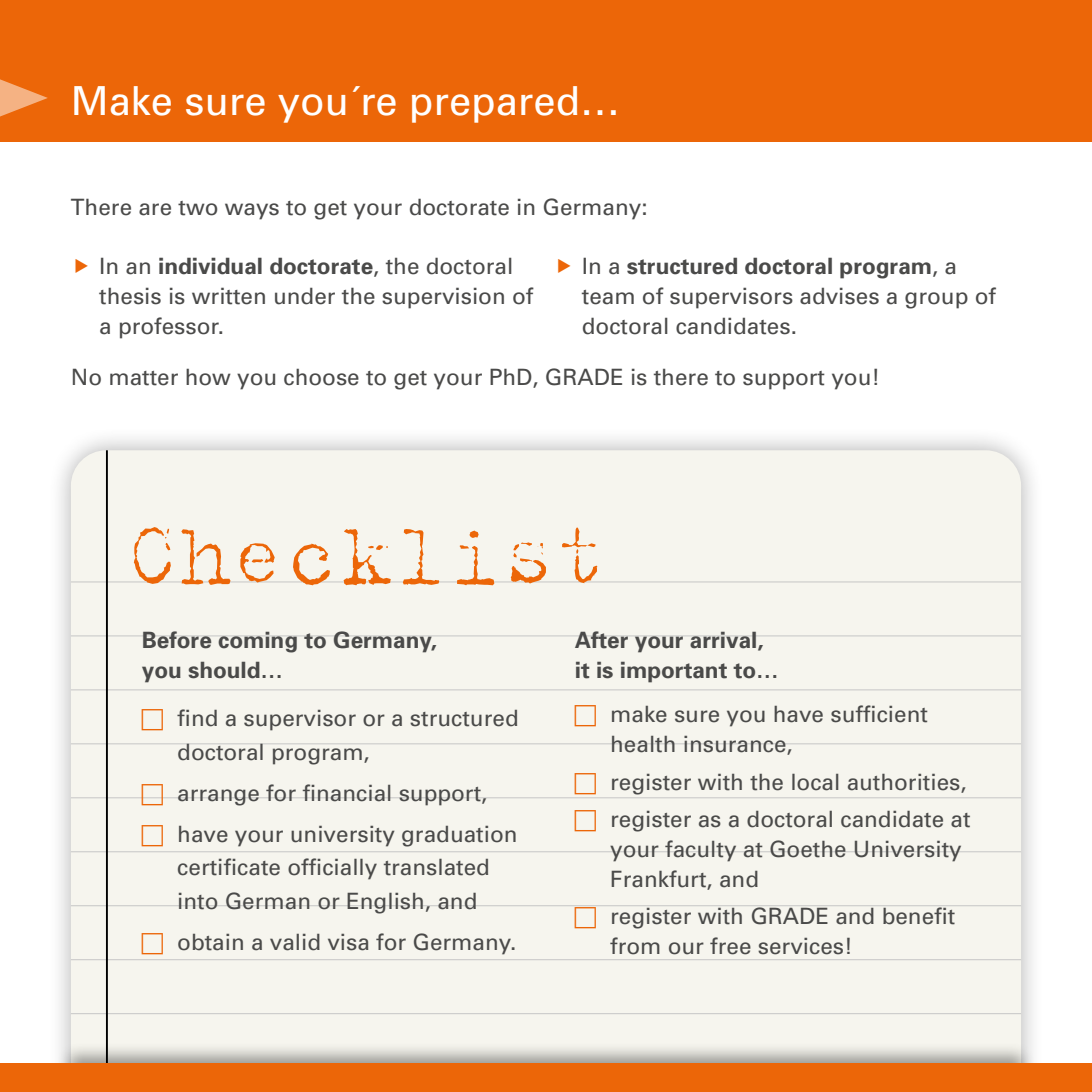
<style>
.page{position:relative;width:1092px;height:1092px;background:#fff}
.page>*{position:absolute;margin:0;border:0;box-sizing:border-box;transform-origin:0 0}
.copy_Aufzählung_häkc{font:300 97.5px "Trixie";color:#ec6608}
.headline{font:40px "Univers";color:#fff}
.copy{font:22.5px/30px "Univers";color:#4a4a49}
.copy_bold{font:700 22.5px/30px "Univers";color:#4a4a49}
.s1{font-weight:700}
</style>
<div class="page">
<div style="left:48px;top:427px;width:996px;height:664px;background:#000;opacity:.31"></div>
<div style="left:71px;top:450px;width:949px;height:591px;background:#f6f5ee"></div>
<hr style="left:71px;top:581px;width:949px;height:1px;background:#c6c6c6">
<hr style="left:71px;top:635px;width:949px;height:1px;background:#c6c6c6">
<hr style="left:71px;top:689px;width:949px;height:1px;background:#c6c6c6">
<hr style="left:71px;top:743px;width:949px;height:1px;background:#c6c6c6">
<hr style="left:71px;top:797px;width:949px;height:1px;background:#c6c6c6">
<hr style="left:71px;top:851px;width:949px;height:1px;background:#c6c6c6">
<hr style="left:71px;top:905px;width:949px;height:1px;background:#c6c6c6">
<hr style="left:71px;top:959px;width:949px;height:1px;background:#c6c6c6">
<hr style="left:71px;top:1013px;width:949px;height:1px;background:#c6c6c6">
<hr style="left:106px;top:450px;width:2px;height:641px;background:#000">
<div style="left:56px;top:1041px;width:979px;height:50px;background:#000;opacity:.38"></div>
<div style="left:0;top:0;width:1091px;height:142px;background:#ec6608"></div>
<svg style="left:0;top:79px;width:48px;height:37px"></svg>
<div style="left:0;top:1063px;width:1091px;height:28px;background:#ec6608"></div>
<svg style="left:142px;top:709px;width:21px;height:21px"></svg>
<svg style="left:142px;top:783px;width:21px;height:22px"></svg>
<svg style="left:142px;top:824px;width:21px;height:21px"></svg>
<svg style="left:142px;top:932px;width:21px;height:22px"></svg>
<svg style="left:574px;top:705px;width:22px;height:21px"></svg>
<svg style="left:574px;top:772px;width:22px;height:21px"></svg>
<svg style="left:574px;top:809px;width:22px;height:21px"></svg>
<svg style="left:574px;top:906px;width:22px;height:22px"></svg>
<p class="headline" style="left:71px;top:78px;width:551px">Make sure you´re prepared…</p>
<p class="copy" style="left:71px;top:193px;width:578px">There are two ways to get your doctorate in Germany:</p>
<p class="copy" style="left:99px;top:251px;width:435px">In an <span class="s1">individual doctorate</span>, the doctoral thesis is written under the supervision of a professor.</p>
<p class="copy" style="left:582px;top:251px;width:415px">In a <span class="s1">structured doctoral program</span>, a team of supervisors advises a group of doctoral candidates.</p>
<p class="copy" style="left:71px;top:362px;width:810px">No matter how you choose to get your PhD, GRADE is there to support you!</p>
<p class="copy_Aufzählung_häkc" style="left:125px;top:500px;width:484px">Checklist</p>
<p class="copy_bold" style="left:142px;top:625px;width:297px">Before coming to Germany, you should…</p>
<p class="copy" style="left:177px;top:701px;width:343px;line-height:33.8px">find a supervisor or a structured doctoral program,</p>
<p class="copy" style="left:177px;top:778px;width:312px">arrange for financial support,</p>
<p class="copy" style="left:177px;top:817px;width:342px;line-height:33.8px">have your university graduation certificate officially translated into German or English, and</p>
<p class="copy" style="left:177px;top:927px;width:340px">obtain a valid visa for Germany.</p>
<p class="copy_bold" style="left:574px;top:625px;width:205px">After your arrival, it is important to…</p>
<p class="copy" style="left:610px;top:699px;width:319px">make sure you have sufficient health insurance,</p>
<p class="copy" style="left:610px;top:766px;width:358px">register with the local authorities,</p>
<p class="copy" style="left:610px;top:803px;width:362px">register as a doctoral candidate at your faculty at Goethe University<br>Frankfurt, and</p>
<p class="copy" style="left:610px;top:901px;width:347px">register with GRADE and benefit from our free services!</p>
</div>
